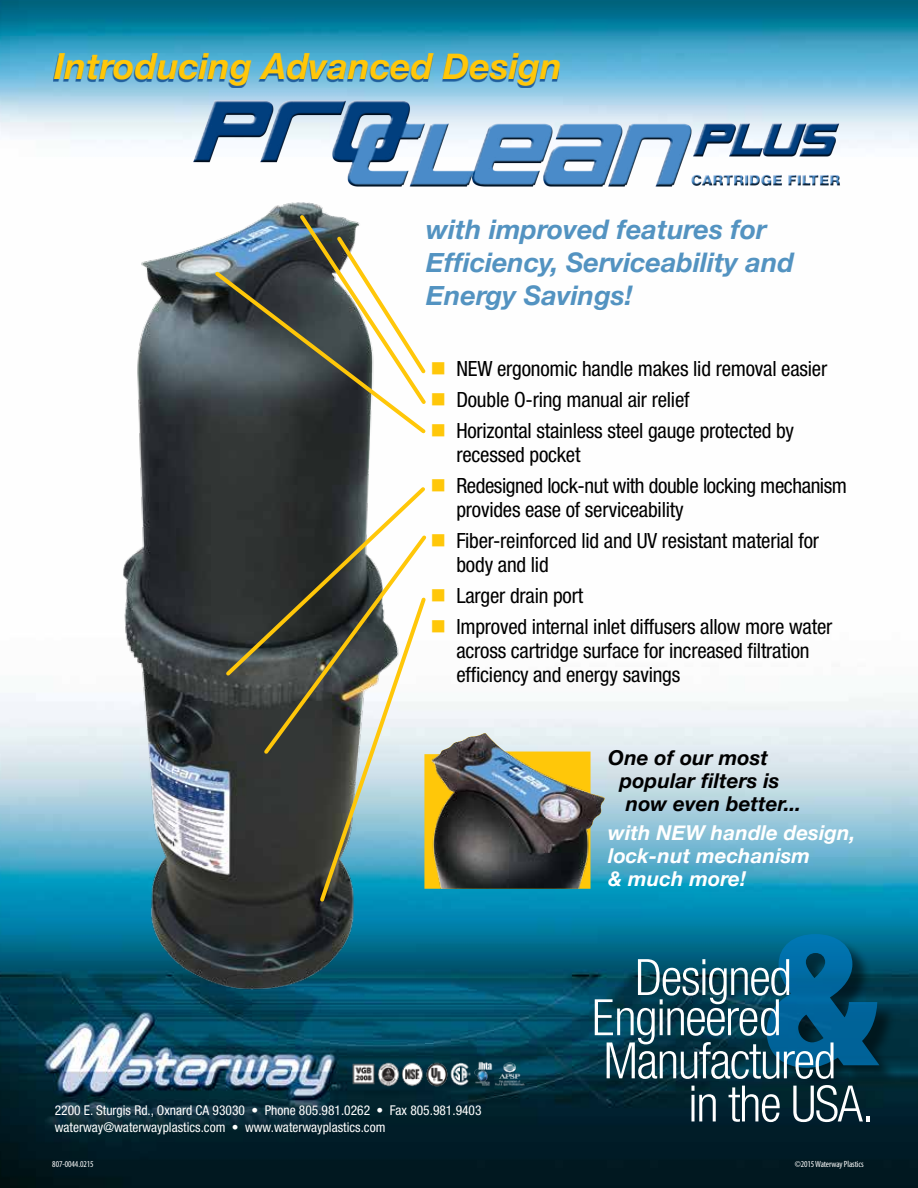
<style>
.page{position:relative;width:918px;height:1188px;background:#fff}
.page>*{position:absolute;margin:0;border:0;box-sizing:border-box;transform-origin:0 0}
.t1{font:300 condensed 50.25px "Helvetica Neue";letter-spacing:-.025em;color:#fff}
.t2{font:italic 700 36px "Helvetica Neue";color:#ffc709}
.t3{font:italic 700 27px/33px "Helvetica Neue";color:#5393c1}
.t4{font:condensed 21px/24px "Helvetica Neue";letter-spacing:-.01em;color:#000}
.t5{font:italic 700 20.55px/22.8px "Helvetica Neue";letter-spacing:.005em;color:#fff}
.t6{font:italic 700 20.55px/22.8px "Helvetica Neue";letter-spacing:.005em;color:#000}
.t7{font:condensed 13.5px/16.5px "Helvetica Neue";color:#fff}
.t8{font:condensed 9px "Myriad Pro";letter-spacing:-.01em;color:#fff}
.s1{color:#ffc709}
</style>
<div class="page">
<img style="left:0;top:0;width:918px;height:1188px">
<div style="left:53px;top:55px;width:506px;height:33px;background:#023f88;opacity:.75"></div>
<img style="left:350px;top:1061px;width:176px;height:27px">
<div style="left:770px;top:937px;width:128px;height:151px;background:#000;opacity:.75"></div>
<svg style="left:767px;top:934px;width:112px;height:134px;background:#005882"></svg>
<img style="left:56px;top:174px;width:378px;height:840px">
<img style="left:154px;top:87px;width:723px;height:121px">
<div style="left:192px;top:100px;width:650px;height:89px;background:#000;opacity:.75"></div>
<svg style="left:212px;top:212px;width:217px;height:225px"></svg>
<svg style="left:223px;top:484px;width:382px;height:421px"></svg>
<img style="left:424px;top:733px;width:181px;height:156px">
<h2 class="t2" style="left:54px;top:38px;width:510px">Introducing Advanced Design</h2>
<p class="t3" style="left:426px;top:213px;width:370px">with improved features for<br>Efficiency, Serviceability and<br>Energy Savings!</p>
<p class="t4" style="left:431px;top:356px;width:398px"><span class="s1">■</span> NEW ergonomic handle makes lid removal easier</p>
<p class="t4" style="left:431px;top:387px;width:260px"><span class="s1">■</span> Double O-ring manual air relief</p>
<p class="t4" style="left:456px;top:418px;width:339px;text-indent:-26px"><span class="s1">■</span> Horizontal stainless steel gauge protected by recessed pocket</p>
<p class="t4" style="left:456px;top:473px;width:392px;text-indent:-26px"><span class="s1">■</span> Redesigned lock-nut with double locking mechanism provides ease of serviceability</p>
<p class="t4" style="left:456px;top:528px;width:364px;text-indent:-26px"><span class="s1">■</span> Fiber-reinforced lid and UV resistant material for body and lid</p>
<p class="t4" style="left:431px;top:583px;width:154px"><span class="s1">■</span> Larger drain port</p>
<p class="t4" style="left:456px;top:614px;width:378px;text-indent:-26px"><span class="s1">■</span> Improved internal inlet diffusers allow more water across cartridge surface for increased filtration efficiency and energy savings</p>
<p class="t7" style="left:55px;top:1102px;width:428px">2200 E. Sturgis Rd., Oxnard CA 93030 • Phone 805.981.0262 • Fax 805.981.9403 waterway@waterwayplastics.com • www.waterwayplastics.com</p>
<p class="t6" style="left:620px;top:747px;width:183px;text-indent:-12px">One of our most popular filters is now even better...</p>
<p class="t5" style="left:608px;top:822px;width:249px">with NEW handle design, lock-nut mechanism<br>&amp; much more!</p>
<h1 class="t1" style="left:635px;top:948px;width:158px">Designed</h1>
<h1 class="t1" style="left:592px;top:989px;width:191px">Engineered</h1>
<h1 class="t1" style="left:603px;top:1032px;width:234px">Manufactured</h1>
<h1 class="t1" style="left:688px;top:1075px;width:187px">in the USA.</h1>
<p class="t8" style="left:52px;top:1159px;width:43px">807-0044.0215</p>
<p class="t8" style="left:795px;top:1159px;width:70px">©2015 Waterway Plastics</p>
</div>
